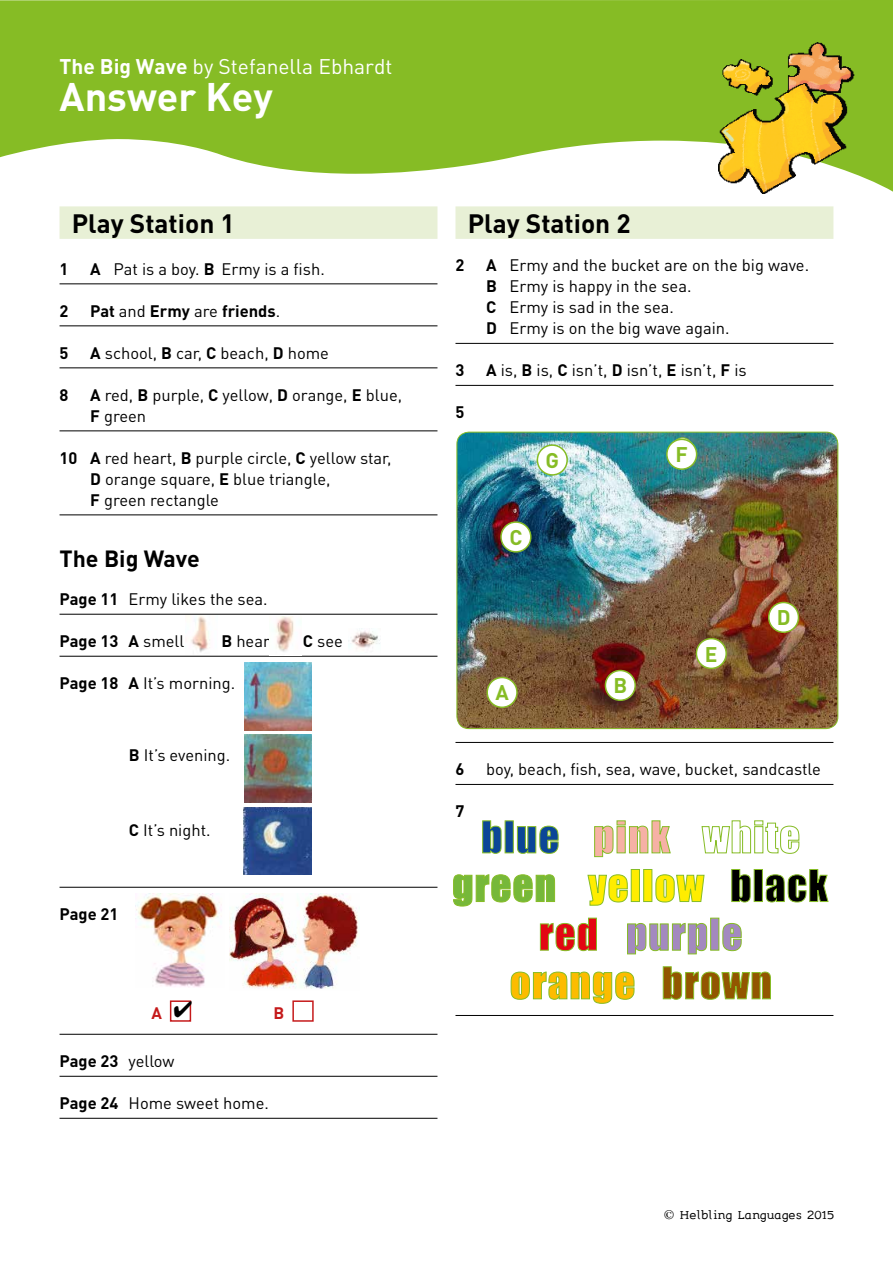
<style>
.page{position:relative;width:893px;height:1263px;background:#fff}
.page>*{position:absolute;margin:0;border:0;box-sizing:border-box;transform-origin:0 0}
.t1{font:700 39.45px "DINOT";color:#fff}
.t2{font:700 26.25px "DINOT";color:#000}
.t3{font:700 23.25px "DINOT";color:#000}
.t4{font:21px "DINOT";color:#fff}
.t5{font:700 21px "DINOT";color:#86bc25}
.t6{font:16.5px/21px "DINOT";color:#000}
.t7{font:700 16.5px "DINOT";color:#000}
.t8{font:700 16.5px "DINOT";color:#c51a1b}
.t9{font:15px "leggimi";letter-spacing:-.01em;color:#000}
.s1{font-weight:700}
.s2{font-weight:400}
.s3{color:#000}
</style>
<div class="page">
<div style="left:60px;top:206px;width:377px;height:33px;background:#e8f0d6"></div>
<hr style="left:60px;top:283px;width:377px;height:1px;background:#000">
<hr style="left:60px;top:325px;width:377px;height:1px;background:#000">
<hr style="left:60px;top:367px;width:377px;height:1px;background:#000">
<hr style="left:60px;top:430px;width:377px;height:1px;background:#000">
<hr style="left:60px;top:514px;width:377px;height:1px;background:#000">
<hr style="left:60px;top:614px;width:377px;height:1px;background:#000">
<hr style="left:60px;top:656px;width:377px;height:1px;background:#000">
<hr style="left:60px;top:887px;width:377px;height:1px;background:#000">
<hr style="left:60px;top:1034px;width:377px;height:1px;background:#000">
<hr style="left:60px;top:1076px;width:377px;height:1px;background:#000">
<hr style="left:60px;top:1118px;width:377px;height:1px;background:#000">
<div style="left:455px;top:206px;width:378px;height:33px;background:#e8f0d6"></div>
<hr style="left:455px;top:343px;width:378px;height:1px;background:#000">
<hr style="left:455px;top:385px;width:378px;height:1px;background:#000">
<hr style="left:455px;top:742px;width:378px;height:1px;background:#000">
<hr style="left:455px;top:784px;width:378px;height:1px;background:#000">
<hr style="left:455px;top:1015px;width:378px;height:1px;background:#000">
<svg style="left:0;top:0;width:893px;height:192px;fill:#86bc25"></svg>
<img style="left:718px;top:42px;width:137px;height:151px">
<img style="left:191px;top:615px;width:19px;height:37px">
<img style="left:275px;top:616px;width:19px;height:36px">
<img style="left:349px;top:630px;width:31px;height:19px">
<img style="left:244px;top:807px;width:67px;height:67px">
<img style="left:244px;top:735px;width:68px;height:67px">
<img style="left:245px;top:663px;width:67px;height:67px">
<svg style="left:663px;top:966px;width:108px;height:34px"></svg>
<svg style="left:511px;top:971px;width:123px;height:33px"></svg>
<svg style="left:627px;top:918px;width:115px;height:36px"></svg>
<svg style="left:540px;top:918px;width:57px;height:33px"></svg>
<svg style="left:731px;top:869px;width:97px;height:33px"></svg>
<svg style="left:587px;top:869px;width:118px;height:37px"></svg>
<svg style="left:453px;top:874px;width:102px;height:32px"></svg>
<svg style="left:701px;top:820px;width:98px;height:34px"></svg>
<svg style="left:594px;top:820px;width:77px;height:37px"></svg>
<svg style="left:482px;top:820px;width:77px;height:34px"></svg>
<div style="left:170px;top:1000px;width:21px;height:22px;border:2px solid #c51a1b"></div>
<div style="left:292px;top:1000px;width:22px;height:22px;border:2px solid #c51a1b"></div>
<img style="left:135px;top:894px;width:87px;height:93px">
<img style="left:229px;top:894px;width:130px;height:95px">
<img style="left:457px;top:432px;width:381px;height:297px">
<div style="left:456px;top:432px;width:382px;height:297px;border:1px solid #86bc25;border-radius:12px"></div>
<div style="left:672px;top:437px;width:21px;height:21px;border:1px solid #86bc25;border-radius:50%"></div>
<div style="left:769px;top:605px;width:20px;height:20px;background:#86bb25;border-radius:50%"></div>
<div style="left:487px;top:677px;width:30px;height:30px;background:#fff;border-radius:50%"></div>
<div style="left:486px;top:677px;width:32px;height:31px;border:2px solid #86bc25;border-radius:50%"></div>
<div style="left:501px;top:522px;width:30px;height:30px;background:#fff;border-radius:50%"></div>
<div style="left:500px;top:521px;width:31px;height:32px;border:2px solid #86bc25;border-radius:50%"></div>
<div style="left:769px;top:602px;width:29px;height:30px;background:#fff;border-radius:50%"></div>
<div style="left:768px;top:602px;width:31px;height:31px;border:2px solid #86bc25;border-radius:50%"></div>
<div style="left:605px;top:670px;width:30px;height:30px;background:#fff;border-radius:50%"></div>
<div style="left:605px;top:670px;width:31px;height:31px;border:2px solid #86bc25;border-radius:50%"></div>
<div style="left:696px;top:639px;width:30px;height:29px;background:#fff;border-radius:50%"></div>
<div style="left:696px;top:638px;width:31px;height:31px;border:2px solid #86bc25;border-radius:50%"></div>
<div style="left:667px;top:439px;width:30px;height:30px;background:#fff;border-radius:50%"></div>
<div style="left:666px;top:439px;width:31px;height:31px;border:2px solid #86bc25;border-radius:50%"></div>
<div style="left:537px;top:445px;width:30px;height:30px;background:#fff;border-radius:50%"></div>
<div style="left:537px;top:444px;width:31px;height:32px;border:2px solid #86bc25;border-radius:50%"></div>
<p class="t4" style="left:60px;top:52px;width:334px"><span class="s1">The Big Wave</span> by Stefanella Ebhardt</p>
<h1 class="t1" style="left:60px;top:70px;width:215px">Answer Key</h1>
<h2 class="t2" style="left:72px;top:205px;width:165px">Play Station 1</h2>
<p class="t7" style="left:60px;top:257px;width:10px">1</p>
<p class="t6" style="left:90px;top:258px;width:236px"><span class="s1">A</span> Pat is a boy. <span class="s1">B</span> Ermy is a fish.</p>
<p class="t7" style="left:60px;top:299px;width:10px">2</p>
<p class="t7" style="left:90px;top:299px;width:191px">Pat <span class="s2">and</span> Ermy <span class="s2">are</span> friends<span class="s2">.</span></p>
<p class="t7" style="left:60px;top:341px;width:10px">5</p>
<p class="t6" style="left:90px;top:342px;width:240px"><span class="s1">A</span> school, <span class="s1">B</span> car, <span class="s1">C</span> beach, <span class="s1">D</span> home</p>
<p class="t7" style="left:60px;top:383px;width:10px">8</p>
<p class="t6" style="left:90px;top:384px;width:313px"><span class="s1">A</span> red, <span class="s1">B</span> purple, <span class="s1">C</span> yellow, <span class="s1">D</span> orange, <span class="s1">E</span> blue,<br><span class="s1">F</span> green</p>
<p class="t6" style="left:90px;top:447px;width:303px;text-indent:-31px"><span class="s1">10 A</span> red heart, <span class="s1">B</span> purple circle, <span class="s1">C</span> yellow star,<br><span class="s1">D</span> orange square, <span class="s1">E</span> blue triangle,<br><span class="s1">F</span> green rectangle</p>
<h3 class="t3" style="left:60px;top:542px;width:142px">The Big Wave</h3>
<p class="t6" style="left:60px;top:588px;width:210px"><span class="s1">Page 11</span> Ermy likes the sea.</p>
<p class="t7" style="left:60px;top:630px;width:126px">Page 13 A <span class="s2">smell</span></p>
<p class="t6" style="left:221px;top:630px;width:50px"><span class="s1">B</span> hear</p>
<p class="t6" style="left:303px;top:630px;width:42px"><span class="s1">C</span> see</p>
<p class="t6" style="left:60px;top:672px;width:177px"><span class="s1">Page 18 A</span> It’s morning.</p>
<p class="t6" style="left:129px;top:744px;width:103px"><span class="s1">B</span> It’s evening.</p>
<p class="t6" style="left:129px;top:819px;width:83px"><span class="s1">C</span> It’s night.</p>
<p class="t7" style="left:60px;top:903px;width:60px">Page 21</p>
<p class="t8" style="left:151px;top:1001px;width:43px">A <span class="s3">✔</span></p>
<p class="t8" style="left:274px;top:1001px;width:12px">B</p>
<p class="t7" style="left:60px;top:1050px;width:117px">Page 23 <span class="s2">yellow</span></p>
<p class="t6" style="left:60px;top:1092px;width:211px"><span class="s1">Page 24</span> Home sweet home.</p>
<h2 class="t2" style="left:468px;top:205px;width:165px">Play Station 2</h2>
<p class="t7" style="left:455px;top:254px;width:10px">2</p>
<p class="t6" style="left:486px;top:254px;width:324px"><span class="s1">A</span> Ermy and the bucket are on the big wave.<br><span class="s1">B</span> Ermy is happy in the sea.<br><span class="s1">C</span> Ermy is sad in the sea.<br><span class="s1">D</span> Ermy is on the big wave again.</p>
<p class="t7" style="left:455px;top:359px;width:10px">3</p>
<p class="t6" style="left:486px;top:359px;width:262px"><span class="s1">A</span> is, <span class="s1">B</span> is, <span class="s1">C</span> isn’t, <span class="s1">D</span> isn’t, <span class="s1">E</span> isn’t, <span class="s1">F</span> is</p>
<p class="t7" style="left:455px;top:401px;width:10px">5</p>
<p class="t5" style="left:509px;top:523px;width:15px">C</p>
<p class="t5" style="left:546px;top:446px;width:15px">G</p>
<p class="t5" style="left:675px;top:440px;width:14px">F</p>
<p class="t5" style="left:495px;top:678px;width:15px">A</p>
<p class="t5" style="left:613px;top:671px;width:15px">B</p>
<p class="t5" style="left:705px;top:640px;width:14px">E</p>
<p class="t5" style="left:777px;top:603px;width:15px">D</p>
<p class="t7" style="left:455px;top:758px;width:10px">6</p>
<p class="t6" style="left:486px;top:758px;width:336px">boy, beach, fish, sea, wave, bucket, sandcastle</p>
<p class="t7" style="left:455px;top:800px;width:10px">7</p>
<p class="t9" style="left:664px;top:1207px;width:172px">© Helbling Languages 2015</p>
</div>
